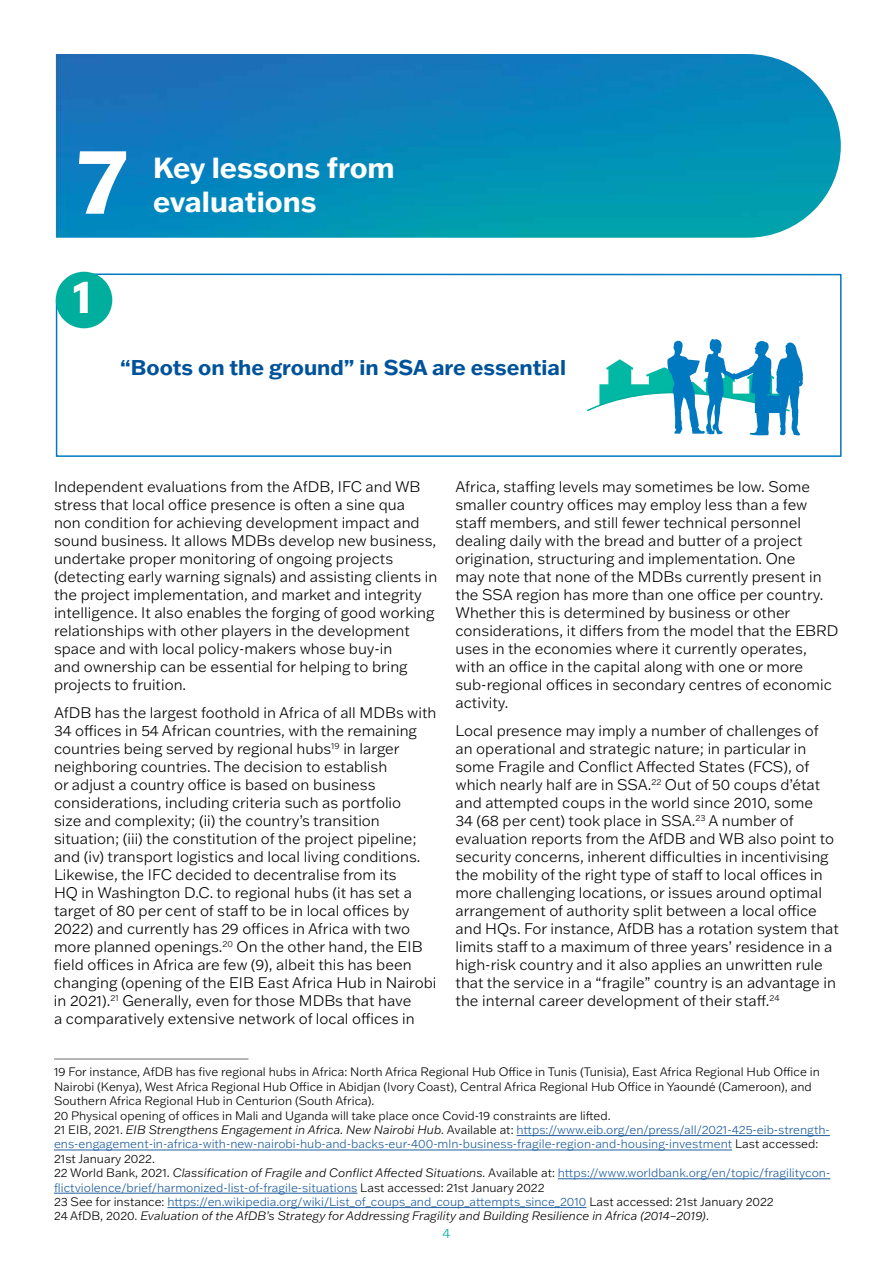
<style>
.page{position:relative;width:893px;height:1263px;background:#fff}
.page>*{position:absolute;margin:0;border:0;box-sizing:border-box;transform-origin:0 0}
.t1{font:700 90px "Franklin Gothic ATF";color:#fff}
.t2{font:700 45px "Franklin Gothic ATF";color:#fff}
.t3{font:700 28.5px "Franklin Gothic ATF";color:#fff}
.t4{font:700 21px "Franklin Gothic ATF";color:#00539b}
.t5{font:300 15px/18px "Franklin Gothic ATF";color:#000}
.t6{font:300 13.5px "Franklin Gothic ATF";color:#00ae9e}
.t7{font:300 12px/14.4px "Franklin Gothic ATF";color:#000}
.s1{font-style:italic}
.s2{color:#215e9e}
</style>
<div class="page">
<svg style="left:55px;top:273px;width:787px;height:184px"></svg>
<img style="left:56px;top:54px;width:785px;height:184px">
<div style="left:56px;top:272px;width:56px;height:56px;background:#00ae9e;border-radius:50%"></div>
<hr style="left:516px;top:1135px;width:314px;height:1px;background:#215e9e">
<hr style="left:54px;top:1150px;width:678px;height:1px;background:#215e9e">
<hr style="left:558px;top:1178px;width:272px;height:1px;background:#215e9e">
<hr style="left:54px;top:1193px;width:303px;height:1px;background:#215e9e">
<hr style="left:167px;top:1207px;width:419px;height:1px;background:#215e9e">
<hr style="left:54px;top:1059px;width:194px;height:1px;background:#6d6e71">
<svg style="left:586px;top:339px;width:217px;height:97px"></svg>
<h1 class="t1" style="left:77px;top:121px;width:52px">7</h1>
<h2 class="t2" style="left:73px;top:267px;width:20px">1</h2>
<h3 class="t3" style="left:153px;top:148px;width:243px">Key lessons from</h3>
<h3 class="t3" style="left:153px;top:183px;width:165px">evaluations</h3>
<h3 class="t4" style="left:120px;top:354px;width:447px">“Boots on the ground” in SSA are essential</h3>
<p class="t5" style="left:54px;top:477px;width:385px">Independent evaluations from the AfDB, IFC and WB stress that local office presence is often a sine qua<br>non condition for achieving development impact and sound business. It allows MDBs develop new business, undertake proper monitoring of ongoing projects (detecting early warning signals) and assisting clients in the project implementation, and market and integrity intelligence. It also enables the forging of good working relationships with other players in the development space and with local policy-makers whose buy-in<br>and ownership can be essential for helping to bring projects to fruition.</p>
<p class="t5" style="left:54px;top:703px;width:384px">AfDB has the largest foothold in Africa of all MDBs with 34 offices in 54 African countries, with the remaining countries being served by regional hubs<sup>19</sup> in larger neighboring countries. The decision to establish<br>or adjust a country office is based on business considerations, including criteria such as portfolio<br>size and complexity; (ii) the country’s transition situation; (iii) the constitution of the project pipeline; and (iv) transport logistics and local living conditions.<br>Likewise, the IFC decided to decentralise from its<br>HQ in Washington D.C. to regional hubs (it has set a target of 80 per cent of staff to be in local offices by 2022) and currently has 29 offices in Africa with two more planned openings.<sup>20</sup> On the other hand, the EIB field offices in Africa are few (9), albeit this has been changing (opening of the EIB East Africa Hub in Nairobi in 2021).<sup>21</sup> Generally, even for those MDBs that have<br>a comparatively extensive network of local offices in</p>
<p class="t5" style="left:455px;top:477px;width:384px">Africa, staffing levels may sometimes be low. Some smaller country offices may employ less than a few staff members, and still fewer technical personnel dealing daily with the bread and butter of a project origination, structuring and implementation. One<br>may note that none of the MDBs currently present in the SSA region has more than one office per country.<br>Whether this is determined by business or other considerations, it differs from the model that the EBRD uses in the economies where it currently operates, with an office in the capital along with one or more sub-regional offices in secondary centres of economic activity.</p>
<p class="t5" style="left:455px;top:721px;width:385px">Local presence may imply a number of challenges of an operational and strategic nature; in particular in some Fragile and Conflict Affected States (FCS), of which nearly half are in SSA.<sup>22</sup> Out of 50 coups d’état and attempted coups in the world since 2010, some<br>34 (68 per cent) took place in SSA.<sup>23</sup> A number of evaluation reports from the AfDB and WB also point to security concerns, inherent difficulties in incentivising the mobility of the right type of staff to local offices in more challenging locations, or issues around optimal arrangement of authority split between a local office and HQs. For instance, AfDB has a rotation system that limits staff to a maximum of three years’ residence in a high-risk country and it also applies an unwritten rule that the service in a “fragile” country is an advantage in the internal career development of their staff.<sup>24</sup></p>
<p class="t7" style="left:54px;top:1064px;width:778px">19 For instance, AfDB has five regional hubs in Africa: North Africa Regional Hub Office in Tunis (Tunisia), East Africa Regional Hub Office in Nairobi (Kenya), West Africa Regional Hub Office in Abidjan (Ivory Coast), Central Africa Regional Hub Office in Yaoundé (Cameroon), and Southern Africa Regional Hub in Centurion (South Africa).<br>20 Physical opening of offices in Mali and Uganda will take place once Covid-19 constraints are lifted.<br>21 EIB, 2021. <span class="s1">EIB Strengthens Engagement in Africa. New Nairobi Hub.</span> Available at: <span class="s2">https://www.eib.org/en/press/all/2021-425-eib-strength&shy;ens-engagement-in-africa-with-new-nairobi-hub-and-backs-eur-400-mln-business-fragile-region-and-housing-investment</span> Last accessed:<br>21st January 2022.<br>22 World Bank, 2021. <span class="s1">Classification of Fragile and Conflict Affected Situations.</span> Available at: <span class="s2">https://www.worldbank.org/en/topic/fragilitycon&shy;flictviolence/brief/harmonized-list-of-fragile-situations</span> Last accessed: 21st January 2022<br>23 See for instance: <span class="s2">https://en.wikipedia.org/wiki/List_of_coups_and_coup_attempts_since_2010</span> Last accessed: 21st January 2022<br>24 AfDB, 2020. <span class="s1">Evaluation of the AfDB’s Strategy for Addressing Fragility and Building Resilience in Africa (2014–2019)</span>.</p>
<p class="t6" style="left:442px;top:1224px;width:9px">4</p>
</div>
